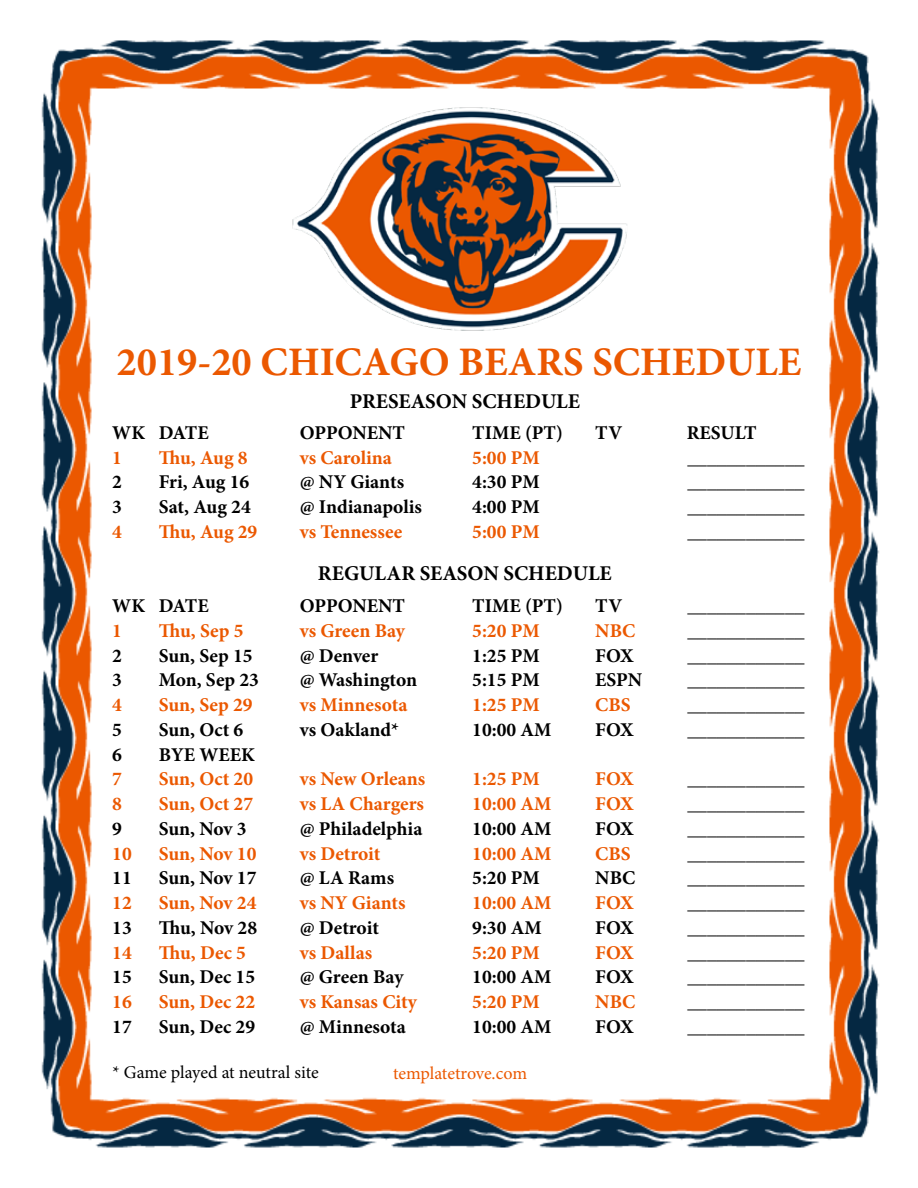
<style>
.page{position:relative;width:918px;height:1188px;background:#fff}
.page>*{position:absolute;margin:0;border:0;box-sizing:border-box;transform-origin:0 0}
.t1{font:700 40.5px "Minion Pro";color:#eb5800}
.t2{font:700 21px "Minion Pro";color:#000}
.t3{font:700 19.5px "Minion Pro";color:#000}
.t4{font:700 19.5px "Minion Pro";color:#eb5800}
.t5{font:18px "Minion Pro";letter-spacing:-.005em;color:#000}
.t6{font:18px "Minion Pro";letter-spacing:-.005em;color:#eb5800}
</style>
<div class="page">
<img style="left:41px;top:40px;width:839px;height:1108px">
<img style="left:285px;top:104px;width:351px;height:229px">
<h1 class="t1" style="left:117px;top:333px;width:686px">2019-20 CHICAGO BEARS SCHEDULE</h1>
<p class="t2" style="left:350px;top:387px;width:232px">PRESEASON SCHEDULE</p>
<p class="t3" style="left:112px;top:419px;width:98px">WK DATE</p>
<p class="t3" style="left:300px;top:419px;width:107px">OPPONENT</p>
<p class="t3" style="left:472px;top:419px;width:92px">TIME (PT)</p>
<p class="t3" style="left:595px;top:419px;width:28px">TV</p>
<p class="t3" style="left:687px;top:419px;width:71px">RESULT</p>
<p class="t4" style="left:112px;top:444px;width:11px">1</p>
<p class="t4" style="left:159px;top:444px;width:90px">Thu, Aug 8</p>
<p class="t4" style="left:300px;top:444px;width:94px">vs Carolina</p>
<p class="t4" style="left:472px;top:444px;width:69px">5:00 PM</p>
<p class="t3" style="left:688px;top:444px;width:118px">____________</p>
<p class="t3" style="left:112px;top:468px;width:11px">2</p>
<p class="t3" style="left:159px;top:468px;width:92px">Fri, Aug 16</p>
<p class="t3" style="left:300px;top:468px;width:106px">@ NY Giants</p>
<p class="t3" style="left:472px;top:468px;width:69px">4:30 PM</p>
<p class="t3" style="left:688px;top:468px;width:118px">____________</p>
<p class="t3" style="left:112px;top:493px;width:11px">3</p>
<p class="t3" style="left:159px;top:493px;width:94px">Sat, Aug 24</p>
<p class="t3" style="left:300px;top:493px;width:124px">@ Indianapolis</p>
<p class="t3" style="left:472px;top:493px;width:69px">4:00 PM</p>
<p class="t3" style="left:688px;top:493px;width:118px">____________</p>
<p class="t4" style="left:112px;top:518px;width:11px">4</p>
<p class="t4" style="left:159px;top:518px;width:100px">Thu, Aug 29</p>
<p class="t4" style="left:300px;top:518px;width:104px">vs Tennessee</p>
<p class="t4" style="left:472px;top:518px;width:69px">5:00 PM</p>
<p class="t3" style="left:688px;top:518px;width:118px">____________</p>
<p class="t2" style="left:318px;top:558px;width:295px">REGULAR SEASON SCHEDULE</p>
<p class="t3" style="left:112px;top:592px;width:98px">WK DATE</p>
<p class="t3" style="left:300px;top:592px;width:107px">OPPONENT</p>
<p class="t3" style="left:472px;top:592px;width:92px">TIME (PT)</p>
<p class="t3" style="left:595px;top:592px;width:28px">TV</p>
<p class="t3" style="left:688px;top:592px;width:118px">____________</p>
<p class="t4" style="left:112px;top:617px;width:11px">1</p>
<p class="t4" style="left:159px;top:617px;width:86px">Thu, Sep 5</p>
<p class="t4" style="left:300px;top:617px;width:107px">vs Green Bay</p>
<p class="t4" style="left:472px;top:617px;width:69px">5:20 PM</p>
<p class="t4" style="left:595px;top:617px;width:42px">NBC</p>
<p class="t3" style="left:688px;top:617px;width:118px">____________</p>
<p class="t3" style="left:112px;top:642px;width:11px">2</p>
<p class="t3" style="left:159px;top:642px;width:95px">Sun, Sep 15</p>
<p class="t3" style="left:300px;top:642px;width:80px">@ Denver</p>
<p class="t3" style="left:472px;top:642px;width:69px">1:25 PM</p>
<p class="t3" style="left:595px;top:642px;width:40px">FOX</p>
<p class="t3" style="left:688px;top:642px;width:118px">____________</p>
<p class="t3" style="left:112px;top:666px;width:11px">3</p>
<p class="t3" style="left:159px;top:666px;width:102px">Mon, Sep 23</p>
<p class="t3" style="left:300px;top:666px;width:119px">@ Washington</p>
<p class="t3" style="left:472px;top:666px;width:69px">5:15 PM</p>
<p class="t3" style="left:595px;top:666px;width:48px">ESPN</p>
<p class="t3" style="left:688px;top:666px;width:118px">____________</p>
<p class="t4" style="left:112px;top:691px;width:11px">4</p>
<p class="t4" style="left:159px;top:691px;width:95px">Sun, Sep 29</p>
<p class="t4" style="left:300px;top:691px;width:109px">vs Minnesota</p>
<p class="t4" style="left:472px;top:691px;width:69px">1:25 PM</p>
<p class="t4" style="left:595px;top:691px;width:37px">CBS</p>
<p class="t3" style="left:688px;top:691px;width:118px">____________</p>
<p class="t3" style="left:112px;top:716px;width:11px">5</p>
<p class="t3" style="left:159px;top:716px;width:86px">Sun, Oct 6</p>
<p class="t3" style="left:300px;top:716px;width:101px">vs Oakland*</p>
<p class="t3" style="left:472px;top:716px;width:81px">10:00 AM</p>
<p class="t3" style="left:595px;top:716px;width:40px">FOX</p>
<p class="t3" style="left:688px;top:716px;width:118px">____________</p>
<p class="t3" style="left:112px;top:741px;width:11px">6</p>
<p class="t3" style="left:159px;top:741px;width:98px">BYE WEEK</p>
<p class="t4" style="left:112px;top:765px;width:11px">7</p>
<p class="t4" style="left:159px;top:765px;width:96px">Sun, Oct 20</p>
<p class="t4" style="left:300px;top:765px;width:127px">vs New Orleans</p>
<p class="t4" style="left:472px;top:765px;width:69px">1:25 PM</p>
<p class="t4" style="left:595px;top:765px;width:40px">FOX</p>
<p class="t3" style="left:688px;top:765px;width:118px">____________</p>
<p class="t4" style="left:112px;top:790px;width:11px">8</p>
<p class="t4" style="left:159px;top:790px;width:96px">Sun, Oct 27</p>
<p class="t4" style="left:300px;top:790px;width:126px">vs LA Chargers</p>
<p class="t4" style="left:472px;top:790px;width:81px">10:00 AM</p>
<p class="t4" style="left:595px;top:790px;width:40px">FOX</p>
<p class="t3" style="left:688px;top:790px;width:118px">____________</p>
<p class="t3" style="left:112px;top:815px;width:11px">9</p>
<p class="t3" style="left:159px;top:815px;width:89px">Sun, Nov 3</p>
<p class="t3" style="left:300px;top:815px;width:124px">@ Philadelphia</p>
<p class="t3" style="left:472px;top:815px;width:81px">10:00 AM</p>
<p class="t3" style="left:595px;top:815px;width:40px">FOX</p>
<p class="t3" style="left:688px;top:815px;width:118px">____________</p>
<p class="t4" style="left:112px;top:840px;width:21px">10</p>
<p class="t4" style="left:159px;top:840px;width:99px">Sun, Nov 10</p>
<p class="t4" style="left:300px;top:840px;width:82px">vs Detroit</p>
<p class="t4" style="left:472px;top:840px;width:81px">10:00 AM</p>
<p class="t4" style="left:595px;top:840px;width:37px">CBS</p>
<p class="t3" style="left:688px;top:840px;width:118px">____________</p>
<p class="t3" style="left:112px;top:864px;width:21px">11</p>
<p class="t3" style="left:159px;top:864px;width:99px">Sun, Nov 17</p>
<p class="t3" style="left:300px;top:864px;width:96px">@ LA Rams</p>
<p class="t3" style="left:472px;top:864px;width:69px">5:20 PM</p>
<p class="t3" style="left:595px;top:864px;width:42px">NBC</p>
<p class="t3" style="left:688px;top:864px;width:118px">____________</p>
<p class="t4" style="left:112px;top:889px;width:21px">12</p>
<p class="t4" style="left:159px;top:889px;width:99px">Sun, Nov 24</p>
<p class="t4" style="left:300px;top:889px;width:107px">vs NY Giants</p>
<p class="t4" style="left:472px;top:889px;width:81px">10:00 AM</p>
<p class="t4" style="left:595px;top:889px;width:40px">FOX</p>
<p class="t3" style="left:688px;top:889px;width:118px">____________</p>
<p class="t3" style="left:112px;top:914px;width:21px">13</p>
<p class="t3" style="left:159px;top:914px;width:100px">Thu, Nov 28</p>
<p class="t3" style="left:300px;top:914px;width:81px">@ Detroit</p>
<p class="t3" style="left:472px;top:914px;width:71px">9:30 AM</p>
<p class="t3" style="left:595px;top:914px;width:40px">FOX</p>
<p class="t3" style="left:688px;top:914px;width:118px">____________</p>
<p class="t4" style="left:112px;top:939px;width:21px">14</p>
<p class="t4" style="left:159px;top:939px;width:89px">Thu, Dec 5</p>
<p class="t4" style="left:300px;top:939px;width:74px">vs Dallas</p>
<p class="t4" style="left:472px;top:939px;width:69px">5:20 PM</p>
<p class="t4" style="left:595px;top:939px;width:40px">FOX</p>
<p class="t3" style="left:688px;top:939px;width:118px">____________</p>
<p class="t3" style="left:112px;top:963px;width:21px">15</p>
<p class="t3" style="left:159px;top:963px;width:98px">Sun, Dec 15</p>
<p class="t3" style="left:300px;top:963px;width:105px">@ Green Bay</p>
<p class="t3" style="left:472px;top:963px;width:81px">10:00 AM</p>
<p class="t3" style="left:595px;top:963px;width:40px">FOX</p>
<p class="t3" style="left:688px;top:963px;width:118px">____________</p>
<p class="t4" style="left:112px;top:988px;width:21px">16</p>
<p class="t4" style="left:159px;top:988px;width:98px">Sun, Dec 22</p>
<p class="t4" style="left:300px;top:988px;width:119px">vs Kansas City</p>
<p class="t4" style="left:472px;top:988px;width:69px">5:20 PM</p>
<p class="t4" style="left:595px;top:988px;width:42px">NBC</p>
<p class="t3" style="left:688px;top:988px;width:118px">____________</p>
<p class="t3" style="left:112px;top:1013px;width:21px">17</p>
<p class="t3" style="left:159px;top:1013px;width:98px">Sun, Dec 29</p>
<p class="t3" style="left:300px;top:1013px;width:108px">@ Minnesota</p>
<p class="t3" style="left:472px;top:1013px;width:81px">10:00 AM</p>
<p class="t3" style="left:595px;top:1013px;width:40px">FOX</p>
<p class="t3" style="left:688px;top:1013px;width:118px">____________</p>
<p class="t5" style="left:112px;top:1060px;width:208px">* Game played at neutral site</p>
<p class="t6" style="left:393px;top:1061px;width:136px">templatetrove.com</p>
</div>
